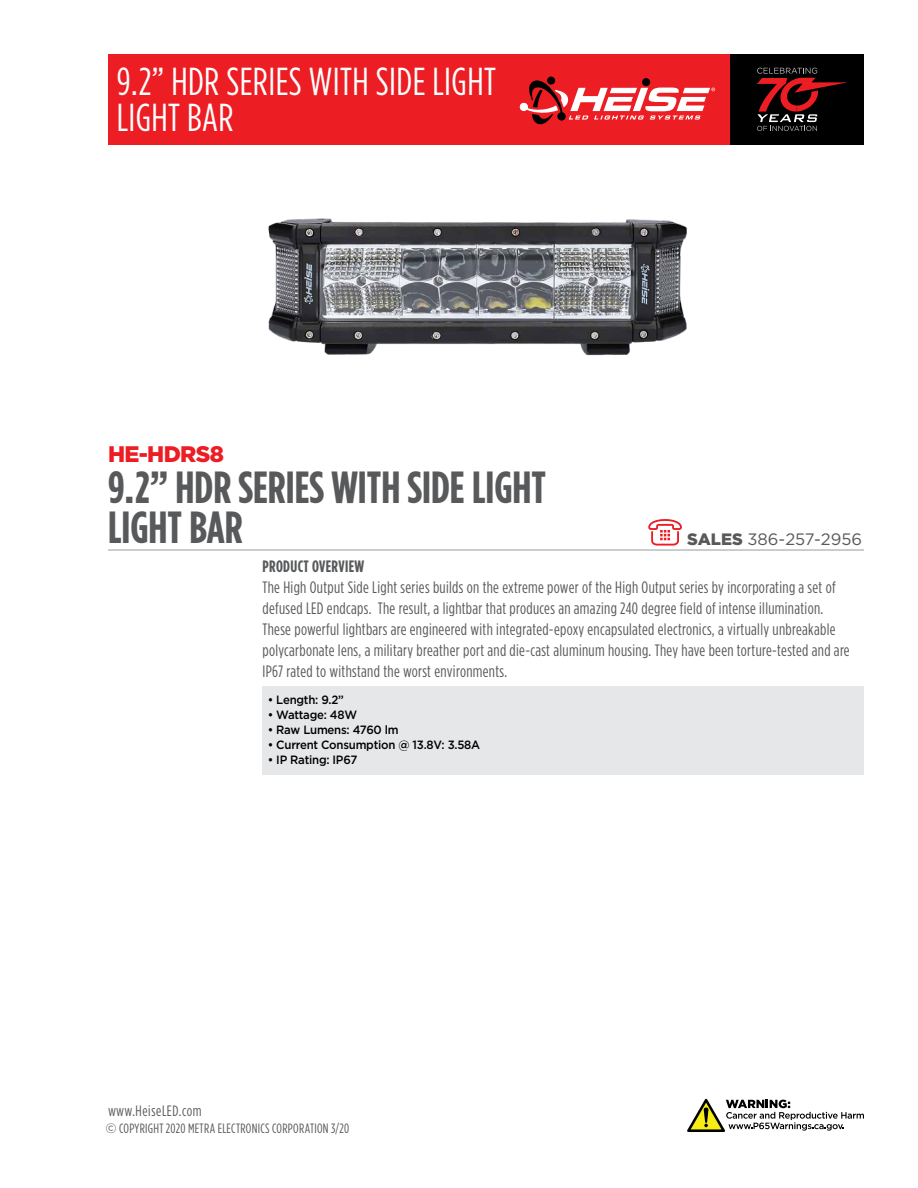
<style>
.page{position:relative;width:918px;height:1188px;background:#fff}
.page>*{position:absolute;margin:0;border:0;box-sizing:border-box;transform-origin:0 0}
.t1{font:700 45px/40.5px "Gotham Condensed";color:#58595b}
.t2{font:39px/36px "Gotham Condensed";letter-spacing:.01em;color:#fff}
.t3{font:900 22.5px "Gotham";letter-spacing:-.03em;color:#ed1d24}
.t4{font:16.5px/21px "Gotham Condensed";letter-spacing:.02em;color:#58595b}
.t5{font:16.5px "Gotham";color:#58595b}
.t6{font:700 16.5px "Gotham Condensed";letter-spacing:.02em;color:#58595b}
.t7{font:15px "Gotham Condensed";letter-spacing:.04em;color:#58595b}
.t8{font:13.5px "Gotham Condensed";letter-spacing:.02em;color:#58595b}
.t9{font:500 12px "Gotham";letter-spacing:-.02em;color:#000;scale:.95 1}
.s1{font-weight:900}
.s2{font-family:"Gotham"}
</style>
<div class="page">
<div style="left:108px;top:54px;width:756px;height:91px;background:#ed1d24"></div>
<div style="left:730px;top:54px;width:134px;height:91px;background:#000"></div>
<svg style="left:756px;top:68px;width:91px;height:63px"></svg>
<hr style="left:108px;top:549px;width:756px;height:2px;background:#babcbe">
<svg style="left:648px;top:519px;width:34px;height:27px"></svg>
<div style="left:547px;top:77px;width:8px;height:8px;background:#000;border-radius:50%"></div>
<svg style="left:520px;top:79px;width:195px;height:45px"></svg>
<div style="left:262px;top:686px;width:602px;height:89px;background:#e6e7e8"></div>
<svg style="left:687px;top:1099px;width:177px;height:33px"></svg>
<img style="left:268px;top:218px;width:419px;height:138px">
<h2 class="t2" style="left:117px;top:63px;width:381px">9.2” HDR SERIES WITH SIDE LIGHT<br>LIGHT BAR</h2>
<h3 class="t3" style="left:108px;top:441px;width:117px">HE-HDRS8</h3>
<h1 class="t1" style="left:108px;top:466px;width:440px">9.2” HDR SERIES WITH SIDE LIGHT<br>LIGHT BAR</h1>
<p class="t5" style="left:687px;top:530px;width:176px"><span class="s1">SALES</span> 386-257-2956</p>
<p class="t6" style="left:262px;top:557px;width:103px">PRODUCT OVERVIEW</p>
<p class="t4" style="left:262px;top:577px;width:589px">The High Output Side Light series builds on the extreme power of the High Output series by incorporating a set of defused LED endcaps. The result, a lightbar that produces an amazing 240 degree field of intense illumination.<br>These powerful lightbars are engineered with integrated-epoxy encapsulated electronics, a virtually unbreakable polycarbonate lens, a military breather port and die-cast aluminum housing. They have been torture-tested and are IP67 rated to withstand the worst environments.</p>
<p class="t9" style="left:268px;top:692px;width:82px">• Length: 9.2”</p>
<p class="t9" style="left:268px;top:707px;width:96px">• Wattage: 48W</p>
<p class="t9" style="left:268px;top:722px;width:139px">• Raw Lumens: 4760 lm</p>
<p class="t9" style="left:268px;top:737px;width:225px">• Current Consumption @ 13.8V: 3.58A</p>
<p class="t9" style="left:268px;top:752px;width:96px">• IP Rating: IP67</p>
<p class="t7" style="left:108px;top:1103px;width:95px">www.HeiseLED.com</p>
<p class="t8" style="left:105px;top:1121px;width:245px"><span class="s2">©</span> COPYRIGHT 2020 METRA ELECTRONICS CORPORATION 3/20</p>
</div>
